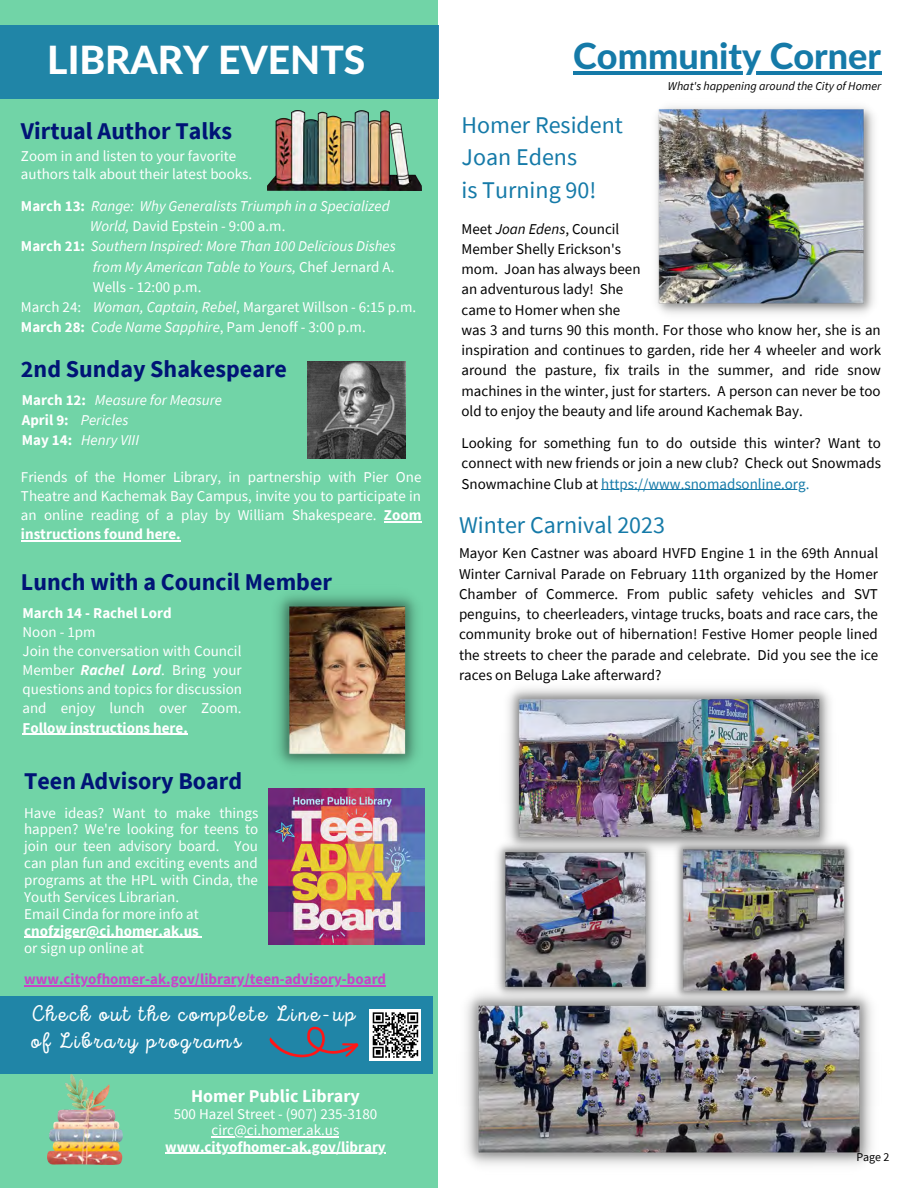
<style>
.page{position:relative;width:918px;height:1188px;background:#fff}
.page>*{position:absolute;margin:0;border:0;box-sizing:border-box;transform-origin:0 0}
.t1{font:800 39px "Lato Latin";color:#fff}
.t2{font:800 36px "Lato Latin";color:#157aa8}
.t3{font:700 24px "Source Sans Pro";color:#001476}
.t4{font:24px/32.7px "Source Sans Pro";color:#157aa8}
.t5{font:22.5px/27px "Intro Script";letter-spacing:.115em;color:#fff}
.t6{font:700 18px "Source Sans Pro";color:#fff}
.t7{font:15px/20.2px "Source Sans Pro";color:#000;text-align:justify}
.t8{font:15px/16.8px "Source Sans Pro";color:#fff}
.t9{font:italic 15px/20.2px "Source Sans Pro";color:#fff}
.t10{font:700 15px "Source Sans Pro";color:#fff}
.t11{font:700 15px "Source Sans Pro";color:#c645c8}
.t12{font:italic 12px "Source Sans Pro";color:#000}
.t13{font:12px "Source Sans Pro";color:#000}
.s1{font-weight:700;font-style:normal}
.s2{font-style:italic}
.s3{font-style:normal}
.s4{font-weight:700}
.s5{font-weight:700;font-style:italic}
.s6{color:#157aa8}
</style>
<div class="page">
<div style="left:0;top:0;width:438px;height:1188px;background:#71d4a7"></div>
<div style="left:0;top:996px;width:433px;height:78px;background:#2085a7"></div>
<div style="left:370px;top:1009px;width:51px;height:52px;background:#fff"></div>
<svg style="left:372px;top:1012px;width:47px;height:46px"></svg>
<svg style="left:269px;top:1026px;width:90px;height:32px"></svg>
<div style="left:0;top:25px;width:438px;height:73px;background:#2085a7"></div>
<img style="left:47px;top:1074px;width:76px;height:90px">
<img style="left:268px;top:110px;width:154px;height:80px">
<img style="left:308px;top:361px;width:97px;height:98px">
<hr style="left:384px;top:521px;width:38px;height:1px;background:#fff">
<hr style="left:21px;top:540px;width:160px;height:1px;background:#fff">
<img style="left:277px;top:595px;width:140px;height:171px">
<hr style="left:601px;top:489px;width:205px;height:1px;background:#157aa8">
<img style="left:656px;top:106px;width:218px;height:208px">
<img style="left:269px;top:788px;width:156px;height:156px">
<img style="left:675px;top:842px;width:177px;height:142px">
<img style="left:497px;top:848px;width:157px;height:136px">
<img style="left:500px;top:688px;width:338px;height:169px">
<img style="left:466px;top:984px;width:406px;height:181px">
<hr style="left:23px;top:734px;width:165px;height:1px;background:#fff">
<hr style="left:212px;top:1136px;width:127px;height:2px;background:#fff">
<hr style="left:165px;top:1153px;width:221px;height:1px;background:#fff">
<hr style="left:573px;top:71px;width:308px;height:4px;background:#157aa8">
<hr style="left:24px;top:937px;width:175px;height:1px;background:#fff">
<hr style="left:24px;top:985px;width:362px;height:1px;background:#c645c8">
<h1 class="t1" style="left:47px;top:42px;width:320px">LIBRARY EVENTS</h1>
<h3 class="t3" style="left:21px;top:116px;width:213px">Virtual Author Talks</h3>
<p class="t8" style="left:21px;top:146px;width:233px;line-height:18.8px">Zoom in and listen to your favorite authors talk about their latest books.</p>
<p class="t9" style="left:21px;top:195px;width:370px"><span class="s1">March 13:</span> Range: Why Generalists Triumph in a Specialized</p>
<p class="t8" style="left:90px;top:217px;width:197px"><span class="s2">World,</span> David Epstein - 9:00 a.m.</p>
<p class="t9" style="left:21px;top:236px;width:376px"><span class="s1">March 21:</span> Southern Inspired: More Than 100 Delicious Dishes</p>
<p class="t9" style="left:93px;top:256px;width:303px">from My American Table to Yours, <span class="s3">Chef Jernard A.</span></p>
<p class="t8" style="left:93px;top:278px;width:110px">Wells - 12:00 p.m.</p>
<p class="t8" style="left:21px;top:298px;width:397px">March 24: <span class="s2">Woman, Captain, Rebel</span>, Margaret Willson - 6:15 p.m.</p>
<p class="t8" style="left:21px;top:319px;width:346px"><span class="s4">March 28:</span> <span class="s2">Code Name Sapphire</span>, Pam Jenoff - 3:00 p.m.</p>
<h3 class="t3" style="left:21px;top:354px;width:268px">2nd Sunday Shakespeare</h3>
<p class="t9" style="left:22px;top:389px;width:202px"><span class="s1">March 12:</span> Measure for Measure<br><span class="s1">April 9:</span> Pericles<br><span class="s1">May 14:</span> Henry VIII</p>
<p class="t8" style="left:21px;top:467px;width:402px;line-height:19px;text-align:justify">Friends of the Homer Library, in partnership with Pier One Theatre and Kachemak Bay Campus, invite you to participate in an online reading of a play by William Shakespeare. <span class="s4">Zoom instructions found here.</span></p>
<h3 class="t3" style="left:21px;top:566px;width:313px">Lunch with a Council Member</h3>
<p class="t10" style="left:23px;top:603px;width:151px">March 14 - Rachel Lord</p>
<p class="t8" style="left:23px;top:622px;width:221px;line-height:19.2px">Noon - 1pm<br>Join the conversation with Council<br>Member <span class="s5">Rachel Lord</span>. Bring your questions and topics for discussion and enjoy lunch over Zoom.</p>
<p class="t10" style="left:23px;top:718px;width:167px">Follow instructions here.</p>
<h3 class="t3" style="left:24px;top:765px;width:219px">Teen Advisory Board</h3>
<p class="t8" style="left:24px;top:804px;width:236px">Have ideas? Want to make things happen? We're looking for teens to join our teen advisory board. You can plan fun and exciting events and programs at the HPL with Cinda, the<br>Youth Services Librarian.<br>Email Cinda for more info at</p>
<p class="t10" style="left:24px;top:921px;width:176px">cnofziger@ci.homer.ak.us</p>
<p class="t8" style="left:24px;top:939px;width:121px">or sign up online at</p>
<p class="t11" style="left:24px;top:969px;width:364px">www.cityofhomer-ak.gov/library/teen-advisory-board</p>
<h3 class="t5" style="left:31px;top:1002px;width:325px">Check out the complete Line-up of Library programs</h3>
<p class="t6" style="left:191px;top:1084px;width:170px">Homer Public Library</p>
<p class="t8" style="left:174px;top:1105px;width:205px;text-align:center">500 Hazel Street - (907) 235-3180 circ@ci.homer.ak.us</p>
<p class="t10" style="left:165px;top:1137px;width:222px">www.cityofhomer-ak.gov/library</p>
<h2 class="t2" style="left:573px;top:40px;width:309px">Community Corner</h2>
<p class="t12" style="left:668px;top:78px;width:215px">What's happening around the City of Homer</p>
<h3 class="t4" style="left:462px;top:108px;width:163px">Homer Resident<br>Joan Edens<br>is Turning 90!</h3>
<p class="t7" style="left:462px;top:218px;width:421px;text-align:left">Meet <span class="s2">Joan Edens</span>, Council<br>Member Shelly Erickson's<br>mom. Joan has always been<br>an adventurous lady! She<br>came to Homer when she<br>was 3 and turns 90 this month. For those who know her, she is an inspiration and continues to garden, ride her 4 wheeler and work around the pasture, fix trails in the summer, and ride snow machines in the winter, just for starters. A person can never be too old to enjoy the beauty and life around Kachemak Bay.</p>
<p class="t7" style="left:462px;top:433px;width:421px">Looking for something fun to do outside this winter? Want to connect with new friends or join a new club? Check out Snowmads Snowmachine Club at <span class="s6">https://www.snomadsonline.org.</span></p>
<h3 class="t4" style="left:459px;top:508px;width:208px">Winter Carnival 2023</h3>
<p class="t7" style="left:459px;top:543px;width:421px">Mayor Ken Castner was aboard HVFD Engine 1 in the 69th Annual Winter Carnival Parade on February 11th organized by the Homer Chamber of Commerce. From public safety vehicles and SVT penguins, to cheerleaders, vintage trucks, boats and race cars, the community broke out of hibernation! Festive Homer people lined the streets to cheer the parade and celebrate. Did you see the ice races on Beluga Lake afterward?</p>
<p class="t13" style="left:856px;top:1149px;width:35px">Page 2</p>
</div>
